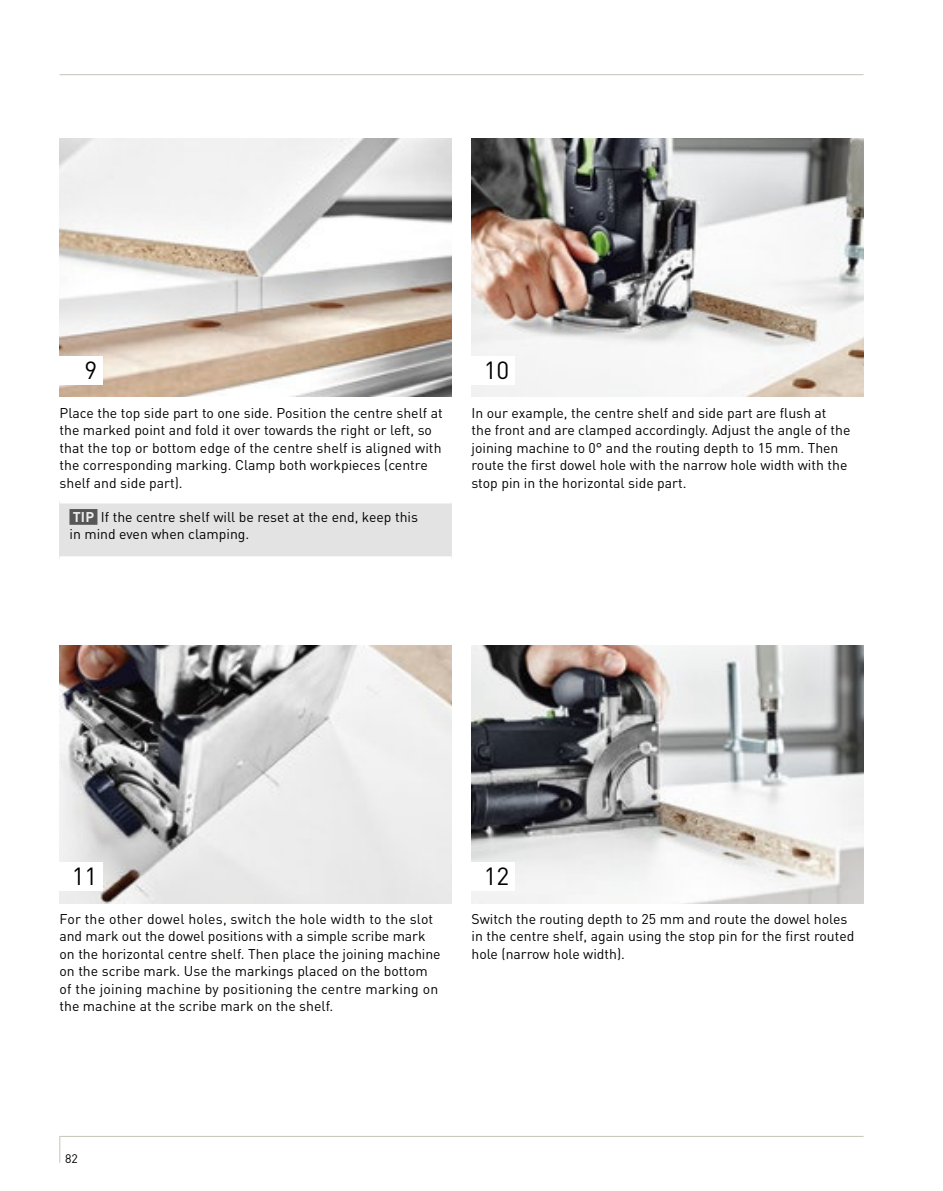
<style>
.page{position:relative;width:943px;height:1191px;background:#fff}
.page>*{position:absolute;margin:0;border:0;box-sizing:border-box;transform-origin:0 0}
.t1{font:24.5px "DIN Pro";color:#000}
.t2{font:14px/17.5px "DIN Pro";color:#000}
.t3{font:12.25px "DIN Pro";color:#000}
.s1{font-weight:700;color:#ececed}
</style>
<div class="page">
<img style="left:60px;top:139px;width:391px;height:258px">
<img style="left:471px;top:139px;width:392px;height:258px">
<div style="left:60px;top:356px;width:43px;height:28px;background:#fff"></div>
<div style="left:471px;top:356px;width:44px;height:28px;background:#fff"></div>
<img style="left:60px;top:645px;width:391px;height:258px">
<img style="left:471px;top:645px;width:392px;height:258px">
<div style="left:60px;top:862px;width:43px;height:28px;background:#fff"></div>
<div style="left:471px;top:862px;width:44px;height:28px;background:#fff"></div>
<svg style="left:59px;top:1136px;width:1px;height:26px"></svg>
<hr style="left:60px;top:1136px;width:803px;height:1px;background:#c6c5b9">
<hr style="left:60px;top:74px;width:803px;height:1px;background:#c6c5b9">
<div style="left:60px;top:501px;width:391px;height:57px;background:#e3e3e3"></div>
<hr style="left:60px;top:499px;width:391px;height:4px;background:#fff">
<hr style="left:60px;top:556px;width:391px;height:4px;background:#fff">
<div style="left:69px;top:509px;width:28px;height:16px;background:#565656"></div>
<h1 class="t1" style="left:85px;top:354px;width:14px">9</h1>
<h1 class="t1" style="left:484px;top:354px;width:27px">10</h1>
<p class="t2" style="left:60px;top:403px;width:385px">Place the top side part to one side. Position the centre shelf at the marked point and fold it over towards the right or left, so that the top or bottom edge of the centre shelf is aligned with the corresponding marking. Clamp both workpieces (centre shelf and side part).</p>
<p class="t2" style="left:69px;top:507px;width:350px"><span class="s1">TIP</span> If the centre shelf will be reset at the end, keep this in mind even when clamping.</p>
<p class="t2" style="left:471px;top:403px;width:380px">In our example, the centre shelf and side part are flush at<br>the front and are clamped accordingly. Adjust the angle of the joining machine to 0° and the routing depth to 15 mm. Then route the first dowel hole with the narrow hole width with the stop pin in the horizontal side part.</p>
<h1 class="t1" style="left:72px;top:860px;width:27px">11</h1>
<h1 class="t1" style="left:484px;top:860px;width:27px">12</h1>
<p class="t2" style="left:60px;top:909px;width:382px">For the other dowel holes, switch the hole width to the slot and mark out the dowel positions with a simple scribe mark on the horizontal centre shelf. Then place the joining machine on the scribe mark. Use the markings placed on the bottom of the joining machine by positioning the centre marking on the machine at the scribe mark on the shelf.</p>
<p class="t2" style="left:471px;top:909px;width:384px">Switch the routing depth to 25 mm and route the dowel holes in the centre shelf, again using the stop pin for the first routed hole (narrow hole width).</p>
<p class="t3" style="left:65px;top:1150px;width:14px">82</p>
</div>
